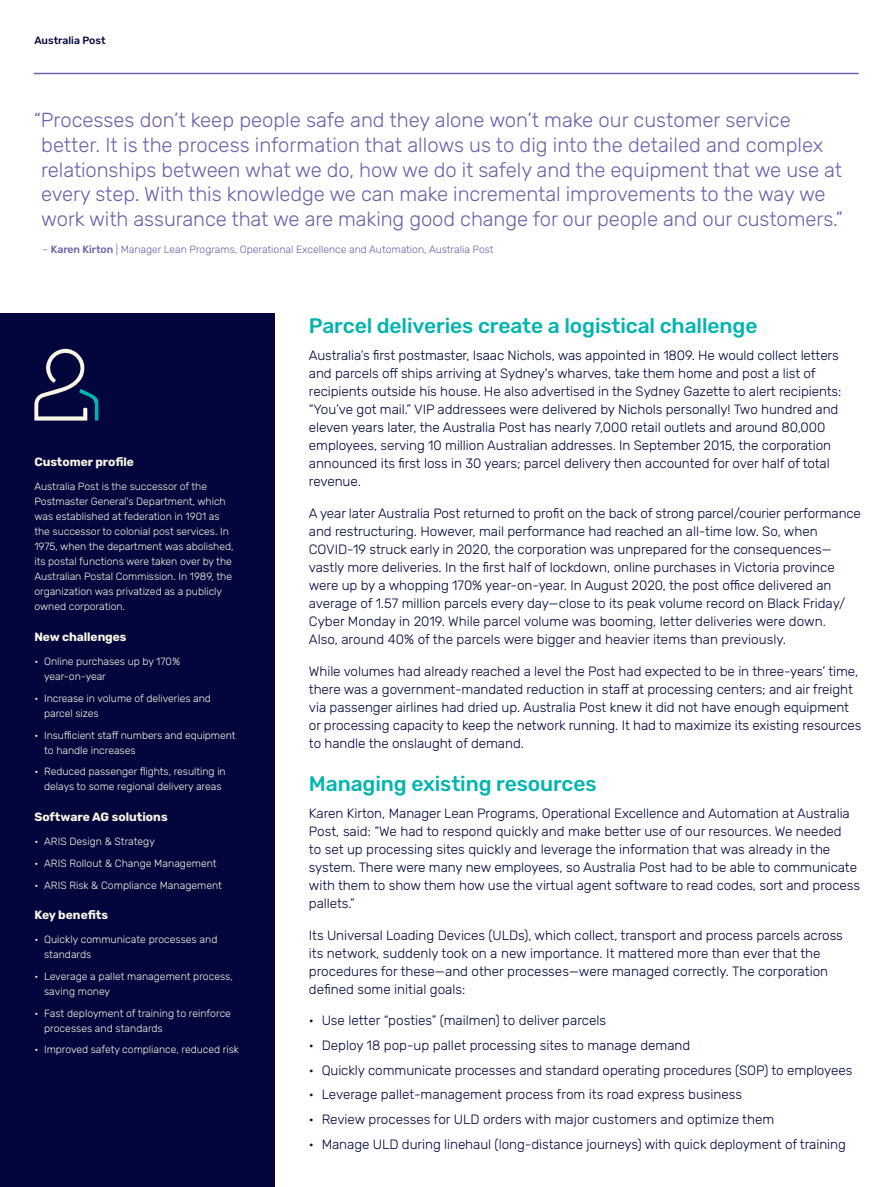
<style>
.page{position:relative;width:893px;height:1187px;background:#fff}
.page>*{position:absolute;margin:0;border:0;box-sizing:border-box;transform-origin:0 0}
.Headline_2_-_14_18{font:500 21px "Rubik";letter-spacing:-.005em;color:#00b5ae}
.Quote_-_14_17__Pulse{font:300 20.25px/24.8px "Rubik";letter-spacing:-.005em;color:#6c61ab}
.Body_1_-_9_12__Dark{font:300 13.5px/18px "Rubik";letter-spacing:-.005em;color:#02063d}
.Sidebar_Headline_1{font:700 12px "Rubik";letter-spacing:-.005em;color:#f9f6e6}
.Sidebar_Copy_1_-_7_1{font:300 10.5px/15px "Rubik";letter-spacing:-.005em;color:#f9f6e6}
.Quote_name_-_7_9__Pu{font:300 10.5px "Rubik";letter-spacing:-.005em;color:#6c61ab}
.t1{font:500 10.5px "Rubik";color:#02063d}
.s1{font-weight:500}
</style>
<div class="page">
<div style="left:0;top:314px;width:275px;height:872px;background:#02063d"></div>
<svg style="left:34px;top:348px;width:65px;height:72px"></svg>
<hr style="left:34px;top:73px;width:825px;height:1px;background:#6c61ab">
<p class="t1" style="left:34px;top:35px;width:73px">Australia Post</p>
<p class="Quote_-_14_17__Pulse" style="left:41px;top:108px;width:803px;text-indent:-8px">“Processes don’t keep people safe and they alone won’t make our customer service better. It is the process information that allows us to dig into the detailed and complex relationships between what we do, how we do it safely and the equipment that we use at every step. With this knowledge we can make incremental improvements to the way we work with assurance that we are making good change for our people and our customers.”</p>
<p class="Quote_name_-_7_9__Pu" style="left:42px;top:243px;width:453px">– <span class="s1">Karen Kirton</span> | Manager Lean Programs, Operational Excellence and Automation, Australia Post</p>
<p class="Sidebar_Headline_1" style="left:34px;top:455px;width:101px">Customer profile</p>
<p class="Sidebar_Copy_1_-_7_1" style="left:34px;top:479px;width:201px">Australia Post is the successor of the Postmaster General's Department, which was established at federation in 1901 as the successor to colonial post services. In 1975, when the department was abolished, its postal functions were taken over by the Australian Postal Commission. In 1989, the organization was privatized as a publicly owned corporation.</p>
<p class="Sidebar_Headline_1" style="left:34px;top:630px;width:94px">New challenges</p>
<p class="Sidebar_Copy_1_-_7_1" style="left:44px;top:654px;width:138px;text-indent:-10px">• Online purchases up by 170% year-on-year</p>
<p class="Sidebar_Copy_1_-_7_1" style="left:44px;top:691px;width:168px;text-indent:-10px">• Increase in volume of deliveries and parcel sizes</p>
<p class="Sidebar_Copy_1_-_7_1" style="left:44px;top:727px;width:193px;text-indent:-10px">• Insufficient staff numbers and equipment to handle increases</p>
<p class="Sidebar_Copy_1_-_7_1" style="left:34px;top:764px;width:193px;text-align:center">• Reduced passenger flights, resulting in delays to some regional delivery areas</p>
<p class="Sidebar_Headline_1" style="left:34px;top:809px;width:135px">Software AG solutions</p>
<p class="Sidebar_Copy_1_-_7_1" style="left:34px;top:834px;width:122px">• ARIS Design &amp; Strategy</p>
<p class="Sidebar_Copy_1_-_7_1" style="left:34px;top:855px;width:184px">• ARIS Rollout &amp; Change Management</p>
<p class="Sidebar_Copy_1_-_7_1" style="left:34px;top:877px;width:189px">• ARIS Risk &amp; Compliance Management</p>
<p class="Sidebar_Headline_1" style="left:34px;top:907px;width:75px">Key benefits</p>
<p class="Sidebar_Copy_1_-_7_1" style="left:44px;top:932px;width:175px;text-indent:-10px">• Quickly communicate processes and standards</p>
<p class="Sidebar_Copy_1_-_7_1" style="left:44px;top:968px;width:190px;text-indent:-10px">• Leverage a pallet management process, saving money</p>
<p class="Sidebar_Copy_1_-_7_1" style="left:44px;top:1005px;width:188px;text-indent:-10px">• Fast deployment of training to reinforce processes and standards</p>
<p class="Sidebar_Copy_1_-_7_1" style="left:34px;top:1042px;width:206px">• Improved safety compliance, reduced risk</p>
<p class="Headline_2_-_14_18" style="left:309px;top:314px;width:450px">Parcel deliveries create a logistical challenge</p>
<p class="Body_1_-_9_12__Dark" style="left:309px;top:347px;width:534px">Australia’s first postmaster, Isaac Nichols, was appointed in 1809. He would collect letters and parcels off ships arriving at Sydney's wharves, take them home and post a list of recipients outside his house. He also advertised in the Sydney Gazette to alert recipients: “You’ve got mail.” VIP addressees were delivered by Nichols personally! Two hundred and eleven years later, the Australia Post has nearly 7,000 retail outlets and around 80,000 employees, serving 10 million Australian addresses. In September 2015, the corporation announced its first loss in 30 years; parcel delivery then accounted for over half of total revenue.</p>
<p class="Body_1_-_9_12__Dark" style="left:309px;top:504px;width:554px">A year later Australia Post returned to profit on the back of strong parcel/courier performance and restructuring. However, mail performance had reached an all-time low. So, when COVID-19 struck early in 2020, the corporation was unprepared for the consequences— vastly more deliveries. In the first half of lockdown, online purchases in Victoria province were up by a whopping 170% year-on-year. In August 2020, the post office delivered an average of 1.57 million parcels every day—close to its peak volume record on Black Friday/ Cyber Monday in 2019. While parcel volume was booming, letter deliveries were down.<br>Also, around 40% of the parcels were bigger and heavier items than previously.</p>
<p class="Body_1_-_9_12__Dark" style="left:309px;top:662px;width:554px">While volumes had already reached a level the Post had expected to be in three-years’ time, there was a government-mandated reduction in staff at processing centers; and air freight via passenger airlines had dried up. Australia Post knew it did not have enough equipment or processing capacity to keep the network running. It had to maximize its existing resources to handle the onslaught of demand.</p>
<p class="Headline_2_-_14_18" style="left:309px;top:771px;width:289px">Managing existing resources</p>
<p class="Body_1_-_9_12__Dark" style="left:309px;top:804px;width:553px">Karen Kirton, Manager Lean Programs, Operational Excellence and Automation at Australia Post, said: “We had to respond quickly and make better use of our resources. We needed<br>to set up processing sites quickly and leverage the information that was already in the system. There were many new employees, so Australia Post had to be able to communicate with them to show them how use the virtual agent software to read codes, sort and process pallets.”</p>
<p class="Body_1_-_9_12__Dark" style="left:309px;top:926px;width:535px">Its Universal Loading Devices (ULDs), which collect, transport and process parcels across its network, suddenly took on a new importance. It mattered more than ever that the procedures for these—and other processes—were managed correctly. The corporation defined some initial goals:</p>
<p class="Body_1_-_9_12__Dark" style="left:309px;top:1011px;width:299px">• Use letter “posties” (mailmen) to deliver parcels</p>
<p class="Body_1_-_9_12__Dark" style="left:309px;top:1036px;width:383px">• Deploy 18 pop-up pallet processing sites to manage demand</p>
<p class="Body_1_-_9_12__Dark" style="left:309px;top:1061px;width:545px">• Quickly communicate processes and standard operating procedures (SOP) to employees</p>
<p class="Body_1_-_9_12__Dark" style="left:309px;top:1085px;width:435px">• Leverage pallet-management process from its road express business</p>
<p class="Body_1_-_9_12__Dark" style="left:309px;top:1110px;width:467px">• Review processes for ULD orders with major customers and optimize them</p>
<p class="Body_1_-_9_12__Dark" style="left:309px;top:1135px;width:539px">• Manage ULD during linehaul (long-distance journeys) with quick deployment of training</p>
</div>
